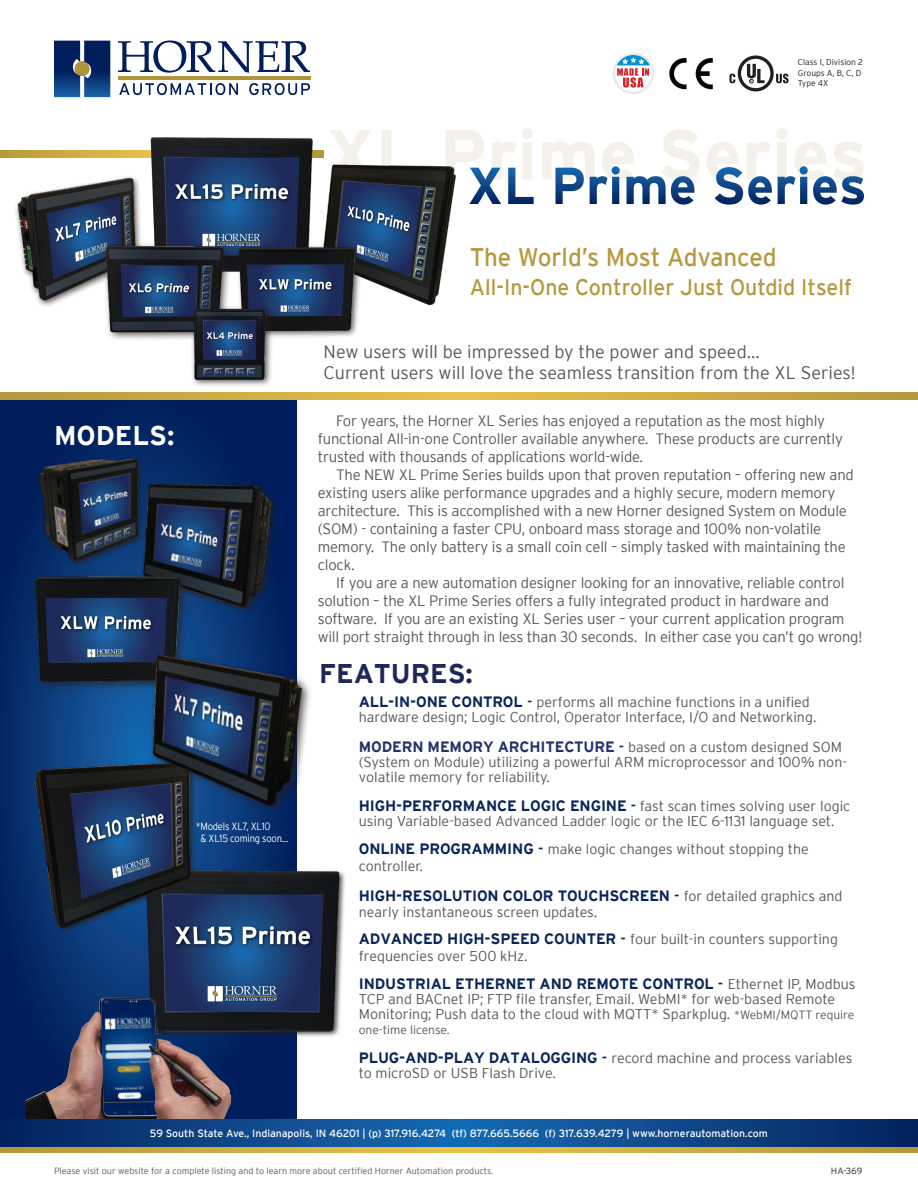
<style>
.page{position:relative;width:918px;height:1188px;background:#fff}
.page>*{position:absolute;margin:0;border:0;box-sizing:border-box;transform-origin:0 0}
.t1{font:700 27px "Interstate";color:#1d2759}
.t2{font:700 27px "Interstate";color:#fff}
.t3{font:25.5px "Interstate";color:#b6993e;scale:.95 1}
.t4{font:22.5px "Interstate";color:#b6993e;scale:.95 1}
.t5{font:300 18px "Interstate";color:#57585a}
.t6{font:300 15px/18px "Interstate";letter-spacing:-.015em;color:#57585a}
.t7{font:700 15px "Interstate";letter-spacing:-.01em;color:#09255b}
.t8{font:300 14.25px/15px "Interstate";color:#57585a}
.t9{font:300 12px "Interstate";color:#57585a}
.t10{font:10.5px "Interstate";color:#fff}
.t11{font:300 10.5px "Interstate";letter-spacing:-.02em;color:#fff;scale:.9 1}
.t12{font:300 9px "Interstate";color:#595a5c}
.t13{font:9px "Interstate";color:#595a5c}
.t14{font:300 8.4px/10.8px "Interstate";color:#231f20}
.s1{font-weight:700;font-size:15px;color:#09255b}
.s2{font-weight:400;font-size:15px;color:#22326a}
.s3{font-weight:700;font-size:15px;color:#22326a}
.s4{font-weight:400;font-size:15px;color:#09255b}
.s5{font-weight:400}
.s6{font-weight:300;font-size:14.25px;color:#57585a}
.s7{font-size:12px}
</style>
<div class="page">
<svg style="left:0;top:400px;width:297px;height:720px;background:#042b69"></svg>
<svg style="left:0;top:150px;width:324px;height:8px"></svg>
<svg style="left:0;top:392px;width:918px;height:8px;background:#cdac44"></svg>
<svg style="left:330px;top:128px;width:534px;height:77px"></svg>
<img style="left:145px;top:137px;width:173px;height:102px">
<img style="left:317px;top:161px;width:146px;height:145px">
<img style="left:24px;top:438px;width:132px;height:146px">
<img style="left:139px;top:848px;width:206px;height:207px">
<img style="left:25px;top:758px;width:174px;height:174px">
<img style="left:127px;top:468px;width:161px;height:154px">
<img style="left:27px;top:557px;width:163px;height:134px">
<img style="left:141px;top:645px;width:169px;height:171px">
<img style="left:15px;top:174px;width:132px;height:131px">
<div style="left:235px;top:243px;width:127px;height:95px;background:#231f20;opacity:.75"></div>
<img style="left:233px;top:231px;width:129px;height:100px">
<img style="left:89px;top:239px;width:151px;height:100px">
<img style="left:186px;top:297px;width:87px;height:97px">
<img style="left:26px;top:998px;width:205px;height:122px">
<img style="left:101px;top:999px;width:56px;height:117px">
<svg style="left:118px;top:40px;width:192px;height:33px"></svg>
<hr style="left:118px;top:76px;width:192px;height:4px;background:#b19539">
<svg style="left:54px;top:41px;width:56px;height:56px;background:#193f79"></svg>
<div style="left:75px;top:61px;width:14px;height:15px;background:#b19539;border-radius:50%"></div>
<svg style="left:119px;top:83px;width:119px;height:12px"></svg>
<svg style="left:249px;top:83px;width:61px;height:12px"></svg>
<svg style="left:729px;top:55px;width:60px;height:36px"></svg>
<img style="left:669px;top:58px;width:44px;height:32px">
<div style="left:613px;top:53px;width:41px;height:41px;background:#e6e7e9;border-radius:50%"></div>
<div style="left:615px;top:55px;width:37px;height:37px;background:#fff;border-radius:50%"></div>
<svg style="left:617px;top:55px;width:33px;height:33px"></svg>
<svg style="left:0;top:1120px;width:918px;height:28px;background:#144a85"></svg>
<svg style="left:0;top:1148px;width:918px;height:4px;background:#ceac44"></svg>
<p class="t14" style="left:798px;top:56px;width:67px">Class I, Division 2<br>Groups A, B, C, D<br>Type 4X</p>
<p class="t3" style="left:470px;top:243px;width:325px">The World’s Most Advanced</p>
<p class="t4" style="left:470px;top:274px;width:404px">All-In-One Controller Just Outdid Itself</p>
<p class="t2" style="left:54px;top:420px;width:122px">MODELS:</p>
<p class="t11" style="left:196px;top:820px;width:85px">*Models XL7, XL10</p>
<p class="t11" style="left:200px;top:833px;width:99px">&amp; XL15 coming soon...</p>
<p class="t5" style="left:324px;top:342px;width:438px">New users will be impressed by the power and speed...</p>
<p class="t5" style="left:324px;top:363px;width:534px">Current users will love the seamless transition from the XL Series!</p>
<p class="t6" style="left:336px;top:412px;width:491px">For years, the Horner XL Series has enjoyed a reputation as the most highly</p>
<p class="t6" style="left:318px;top:430px;width:527px">functional All-in-one Controller available anywhere. These products are currently trusted with thousands of applications world-wide.</p>
<p class="t6" style="left:336px;top:466px;width:519px">The NEW XL Prime Series builds upon that proven reputation – offering new and</p>
<p class="t6" style="left:318px;top:484px;width:531px">existing users alike performance upgrades and a highly secure, modern memory architecture. This is accomplished with a new Horner designed System on Module (SOM) - containing a faster CPU, onboard mass storage and 100% non-volatile</p>
<p class="t6" style="left:318px;top:538px;width:530px">memory. The only battery is a small coin cell – simply tasked with maintaining the clock.</p>
<p class="t6" style="left:318px;top:574px;width:528px;text-indent:18px">If you are a new automation designer looking for an innovative, reliable control solution – the XL Prime Series offers a fully integrated product in hardware and</p>
<p class="t6" style="left:318px;top:610px;width:546px">software. If you are an existing XL Series user – your current application program will port straight through in less than 30 seconds. In either case you can’t go wrong!</p>
<p class="t1" style="left:319px;top:658px;width:155px">FEATURES:</p>
<p class="t8" style="left:359px;top:695px;width:453px"><span class="s1">ALL-IN-ONE CONTROL</span> <span class="s2">-</span> performs all machine functions in a unified</p>
<p class="t8" style="left:359px;top:710px;width:459px">hardware design; Logic Control, Operator Interface, I/O and Networking.</p>
<p class="t8" style="left:359px;top:740px;width:485px"><span class="s3">MODERN MEMORY ARCHITECTURE</span> <span class="s2">-</span> based on a custom designed SOM</p>
<p class="t8" style="left:359px;top:755px;width:490px">(System on Module) utilizing a powerful ARM microprocessor and 100% non&shy;volatile memory for reliability.</p>
<p class="t8" style="left:359px;top:798px;width:493px"><span class="s1">HIGH-PERFORMANCE LOGIC ENGINE</span> <span class="s4">-</span> fast scan times solving user logic using Variable-based Advanced Ladder logic or the IEC 6-1131 language set.</p>
<p class="t8" style="left:359px;top:841px;width:452px;line-height:16.5px"><span class="s1">ONLINE PROGRAMMING</span> <span class="s4">-</span> make logic changes without stopping the controller.</p>
<p class="t7" style="left:359px;top:887px;width:485px">HIGH-RESOLUTION COLOR TOUCHSCREEN <span class="s5">-</span> <span class="s6">for detailed graphics and</span></p>
<p class="t8" style="left:359px;top:905px;width:240px">nearly instantaneous screen updates.</p>
<p class="t8" style="left:359px;top:931px;width:481px;line-height:16.5px"><span class="s1">ADVANCED HIGH-SPEED COUNTER</span> <span class="s4">-</span> four built-in counters supporting frequencies over 500 kHz.</p>
<p class="t7" style="left:359px;top:976px;width:498px">INDUSTRIAL ETHERNET AND REMOTE CONTROL <span class="s5">-</span> <span class="s6">Ethernet IP, Modbus</span></p>
<p class="t8" style="left:359px;top:992px;width:497px">TCP and BACnet IP; FTP file transfer, Email. WebMI* for web-based Remote<br>Monitoring; Push data to the cloud with MQTT* Sparkplug. <span class="s7">*WebMI/MQTT require</span></p>
<p class="t9" style="left:359px;top:1023px;width:92px">one-time license.</p>
<p class="t8" style="left:359px;top:1050px;width:495px"><span class="s1">PLUG-AND-PLAY DATALOGGING</span> <span class="s4">-</span> record machine and process variables to microSD or USB Flash Drive.</p>
<p class="t10" style="left:150px;top:1128px;width:620px">59 South State Ave., Indianapolis, IN 46201 | (p) 317.916.4274 (tf) 877.665.5666 (f) 317.639.4279 | www.hornerautomation.com</p>
<p class="t12" style="left:54px;top:1166px;width:441px">Please visit our website for a complete listing and to learn more about certified Horner Automation products.</p>
<p class="t13" style="left:831px;top:1166px;width:33px">HA-369</p>
</div>
